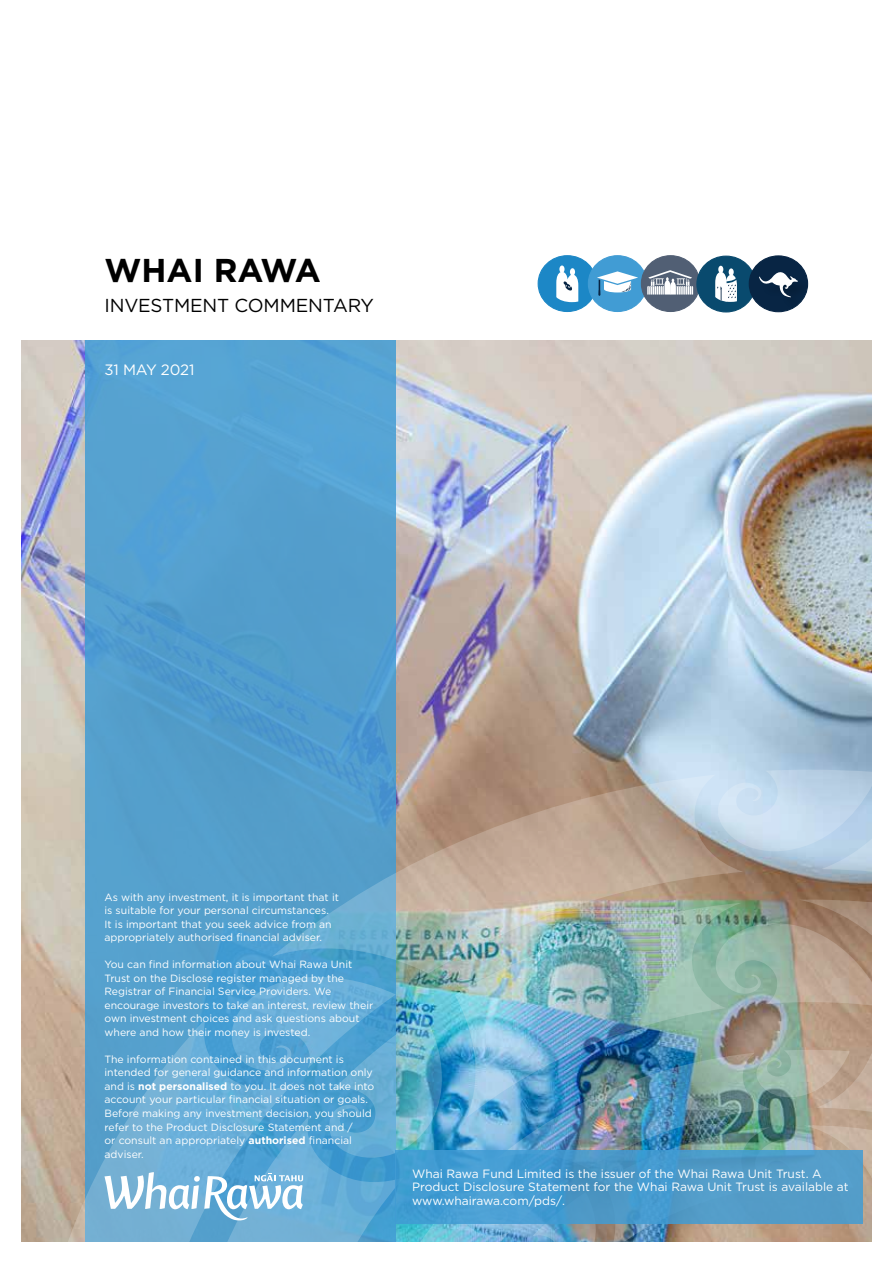
<style>
.page{position:relative;width:893px;height:1263px;background:#fff}
.page>*{position:absolute;margin:0;border:0;box-sizing:border-box;transform-origin:0 0}
.t1{font:700 33px "Gotham";color:#000}
.t2{font:18.75px "Gotham";letter-spacing:-.01em;color:#000}
.t3{font:15px "Gotham";letter-spacing:-.01em;color:#fff}
.t4{font:12px/13.5px "Gotham";color:#fff}
.t5{font:10.5px/13.5px "Gotham";color:#fff}
.s1{font-weight:700}
</style>
<div class="page">
<img style="left:21px;top:340px;width:851px;height:902px">
<div style="left:85px;top:340px;width:310px;height:902px;background:#54a0cf"></div>
<svg style="left:33px;top:770px;width:839px;height:472px"></svg>
<img style="left:182px;top:899px;width:690px;height:343px">
<div style="left:538px;top:256px;width:58px;height:55px;background:#1c87c6;border-radius:50%"></div>
<div style="left:538px;top:255px;width:59px;height:57px;border:1px solid #1c87c6;border-radius:50%"></div>
<svg style="left:556px;top:265px;width:22px;height:37px"></svg>
<div style="left:588px;top:256px;width:59px;height:55px;background:#419cd4;border-radius:50%"></div>
<div style="left:588px;top:255px;width:59px;height:57px;border:1px solid #419cd4;border-radius:50%"></div>
<svg style="left:597px;top:271px;width:41px;height:25px"></svg>
<div style="left:641px;top:256px;width:59px;height:55px;background:#515f74;border-radius:50%"></div>
<div style="left:641px;top:255px;width:59px;height:57px;border:1px solid #515f74;border-radius:50%"></div>
<svg style="left:647px;top:270px;width:46px;height:25px"></svg>
<div style="left:697px;top:256px;width:58px;height:56px;background:#094a6e;border-radius:50%"></div>
<div style="left:696px;top:256px;width:60px;height:56px;border:1px solid #094a6e;border-radius:50%"></div>
<svg style="left:715px;top:266px;width:22px;height:36px"></svg>
<div style="left:749px;top:256px;width:59px;height:56px;background:#082544;border-radius:50%"></div>
<div style="left:749px;top:255px;width:59px;height:57px;border:1px solid #082544;border-radius:50%"></div>
<div style="left:761px;top:274px;width:50px;height:37px;background:#000;opacity:.17"></div>
<svg style="left:759px;top:272px;width:39px;height:26px"></svg>
<svg style="left:104px;top:1172px;width:199px;height:49px;background:#95c4e1"></svg>
<svg style="left:395px;top:1150px;width:468px;height:73px;background:#4a9bcc"></svg>
<h1 class="t1" style="left:104px;top:248px;width:218px">WHAI RAWA</h1>
<h2 class="t2" style="left:104px;top:294px;width:271px">INVESTMENT COMMENTARY</h2>
<h3 class="t3" style="left:104px;top:361px;width:91px">31 MAY 2021</h3>
<p class="t5" style="left:104px;top:890px;width:236px">As with any investment, it is important that it is suitable for your personal circumstances.<br>It is important that you seek advice from an appropriately authorised financial adviser.</p>
<p class="t5" style="left:104px;top:958px;width:270px">You can find information about Whai Rawa Unit Trust on the Disclose register managed by the Registrar of Financial Service Providers. We encourage investors to take an interest, review their own investment choices and ask questions about where and how their money is invested.</p>
<p class="t5" style="left:104px;top:1052px;width:271px">The information contained in this document is intended for general guidance and information only and is <span class="s1">not personalised</span> to you. It does not take into account your particular financial situation or goals.<br>Before making any investment decision, you should refer to the Product Disclosure Statement and /<br>or consult an appropriately <span class="s1">authorised</span> financial adviser.</p>
<p class="t4" style="left:412px;top:1166px;width:438px">Whai Rawa Fund Limited is the issuer of the Whai Rawa Unit Trust. A<br>Product Disclosure Statement for the Whai Rawa Unit Trust is available at www.whairawa.com/pds/.</p>
</div>
